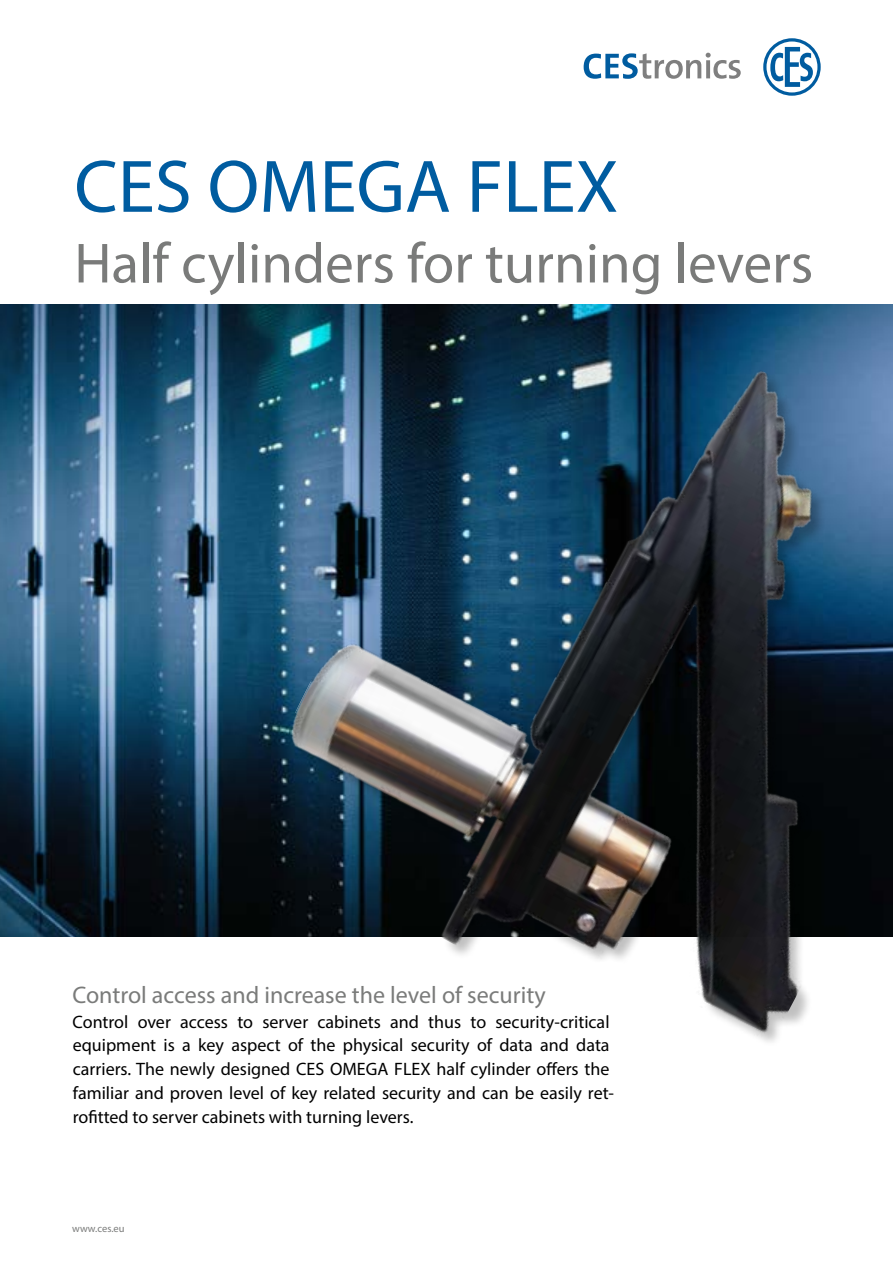
<style>
.page{position:relative;width:893px;height:1263px;background:#fff}
.page>*{position:absolute;margin:0;border:0;box-sizing:border-box;transform-origin:0 0}
.t1{font:75px "Myriad Pro";color:#005ca0}
.t2{font:57px "Myriad Pro";color:#7a7b7a}
.t3{font:24px "Myriad Pro";color:#7a7b7a}
.t4{font:18px/24px "Myriad Pro";color:#000}
.t5{font:10.5px "Myriad Pro";color:#7a7b7a}
</style>
<div class="page">
<svg style="left:584px;top:53px;width:157px;height:26px"></svg>
<svg style="left:763px;top:38px;width:58px;height:58px"></svg>
<img style="left:0;top:304px;width:237px;height:632px">
<img style="left:237px;top:304px;width:656px;height:738px">
<h1 class="t1" style="left:74px;top:140px;width:546px">CES OMEGA FLEX</h1>
<h2 class="t2" style="left:74px;top:228px;width:740px">Half cylinders for turning levers</h2>
<h3 class="t3" style="left:72px;top:981px;width:475px">Control access and increase the level of security</h3>
<p class="t4" style="left:73px;top:1009px;width:543px">Control over access to server cabinets and thus to security-critical equipment is a key aspect of the physical security of data and data carriers. The newly designed CES OMEGA FLEX half cylinder offers the familiar and proven level of key related security and can be easily ret&shy;rofitted to server cabinets with turning levers.</p>
<p class="t5" style="left:72px;top:1222px;width:54px">www.ces.eu</p>
</div>
